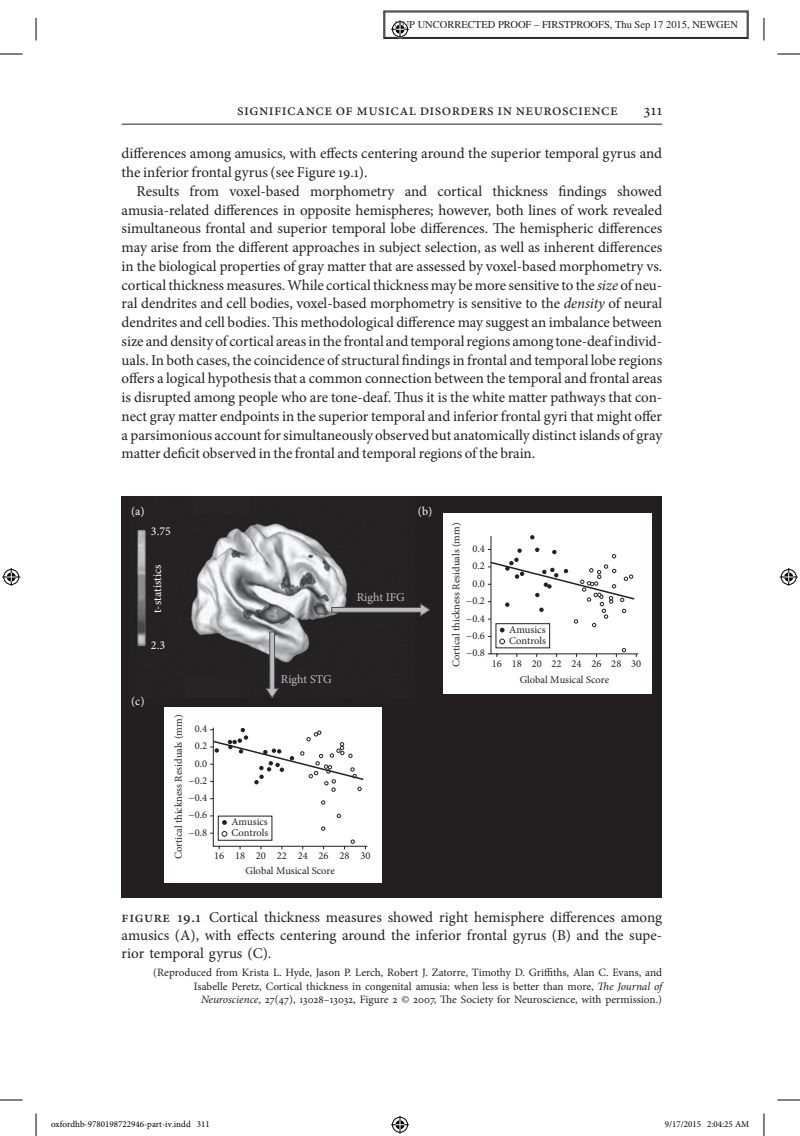
<style>
.page{position:relative;width:800px;height:1136px;background:#fff}
.page>*{position:absolute;margin:0;border:0;box-sizing:border-box;transform-origin:0 0}
.t1{font:16.2px "Minion Pro";letter-spacing:.025em;color:#231f20}
.TextInd{font:15px/18.8px "Minion Pro";letter-spacing:-.005em;color:#231f20;text-align:justify}
.FigCapt{font:15px/18px "Minion Pro";letter-spacing:.005em;color:#231f20;text-align:justify}
.Text{font:15px/18.8px "Minion Pro";color:#231f20}
.graphic{font:12px "Minion Pro";color:#fff}
.graphic-2{font:12px "Minion Pro";color:#bcbdc0}
.FigSo{font:11.25px/13.5px "Minion Pro";color:#231f20;text-align:right}
.graphic-3{font:10.5px/11.4px "Minion Pro";color:#231f20}
.t2{font:10.5px "Times LT Std";color:#231f20}
.t3{font:9px "Minion Pro";color:#000}
.s1{font-style:italic}
.s2{font-weight:500;font-size:15.3px}
</style>
<div class="page">
<hr style="left:122px;top:124px;width:540px;height:1px;background:#231f20">
<div style="left:122px;top:497px;width:539px;height:401px;background:#231f20"></div>
<img style="left:137px;top:523px;width:210px;height:140px">
<div style="left:164px;top:707px;width:217px;height:175px;background:#fff"></div>
<div style="left:443px;top:514px;width:208px;height:180px;background:#fff"></div>
<svg style="left:210px;top:727px;width:158px;height:123px"></svg>
<svg style="left:487px;top:535px;width:151px;height:122px"></svg>
<svg style="left:331px;top:602px;width:99px;height:15px"></svg>
<svg style="left:264px;top:631px;width:15px;height:67px"></svg>
<svg style="left:0;top:54px;width:22px;height:1px"></svg>
<svg style="left:777px;top:54px;width:22px;height:1px"></svg>
<svg style="left:0;top:1100px;width:22px;height:1px"></svg>
<svg style="left:777px;top:1100px;width:22px;height:1px"></svg>
<svg style="left:36px;top:18px;width:1px;height:23px"></svg>
<svg style="left:36px;top:1113px;width:1px;height:23px"></svg>
<svg style="left:763px;top:18px;width:1px;height:23px"></svg>
<svg style="left:763px;top:1113px;width:1px;height:23px"></svg>
<svg style="left:383px;top:10px;width:365px;height:29px"></svg>
<svg style="left:391px;top:1116px;width:18px;height:18px"></svg>
<svg style="left:2px;top:568px;width:18px;height:18px"></svg>
<svg style="left:779px;top:568px;width:18px;height:18px"></svg>
<p class="t2" style="left:394px;top:19px;width:345px">OUP UNCORRECTED PROOF – FIRSTPROOFS, Thu Sep 17 2015, NEWGEN</p>
<p class="t1" style="left:237px;top:99px;width:382px">Significance of Musical Disorders in Neuroscience</p>
<p class="t1" style="left:643px;top:99px;width:20px">311</p>
<p class="Text" style="left:122px;top:144px;width:541px">differences among amusics, with effects centering around the superior temporal gyrus and the inferior frontal gyrus (see Figure 19.1).</p>
<p class="TextInd" style="left:122px;top:182px;width:542px;text-indent:15px">Results from voxel-based morphometry and cortical thickness findings showed amusia-related differences in opposite hemispheres; however, both lines of work revealed simultaneous frontal and superior temporal lobe differences. The hemispheric differences may arise from the different approaches in subject selection, as well as inherent differences in the biological properties of gray matter that are assessed by voxel-based morphometry vs. cortical thickness measures. While cortical thickness may be more sensitive to the <span class="s1">size</span> of neu&shy;ral dendrites and cell bodies, voxel-based morphometry is sensitive to the <span class="s1">density</span> of neural dendrites and cell bodies. This methodological difference may suggest an imbalance between size and density of cortical areas in the frontal and temporal regions among tone-deaf individ&shy;uals. In both cases, the coincidence of structural findings in frontal and temporal lobe regions offers a logical hypothesis that a common connection between the temporal and frontal areas is disrupted among people who are tone-deaf. Thus it is the white matter pathways that con&shy;nect gray matter endpoints in the superior temporal and inferior frontal gyri that might offer a parsimonious account for simultaneously observed but anatomically distinct islands of gray matter deficit observed in the frontal and temporal regions of the brain.</p>
<p class="graphic" style="left:131px;top:503px;width:15px">(a)</p>
<p class="graphic" style="left:151px;top:523px;width:22px">3.75</p>
<p class="graphic" style="left:149px;top:613px;width:50px;rotate:-90deg">t-statistics</p>
<p class="graphic-2" style="left:356px;top:589px;width:50px">Right IFG</p>
<p class="graphic" style="left:151px;top:637px;width:16px">2.3</p>
<p class="graphic" style="left:131px;top:693px;width:15px">(c)</p>
<p class="graphic-2" style="left:281px;top:671px;width:52px">Right STG</p>
<p class="graphic-3" style="left:173px;top:859px;width:146px;rotate:-90deg">Cortical thickness Residuals (mm)</p>
<p class="graphic-3" style="left:194px;top:723px;width:14px">0.4</p>
<p class="graphic-3" style="left:194px;top:740px;width:14px">0.2</p>
<p class="graphic-3" style="left:194px;top:758px;width:14px">0.0</p>
<p class="graphic-3" style="left:188px;top:775px;width:20px">−0.2</p>
<p class="graphic-3" style="left:188px;top:792px;width:20px">−0.4</p>
<p class="graphic-3" style="left:188px;top:809px;width:20px">−0.6</p>
<p class="graphic-3" style="left:188px;top:827px;width:20px">−0.8</p>
<p class="graphic-3" style="left:231px;top:816px;width:39px">Amusics<br>Controls</p>
<p class="graphic-3" style="left:214px;top:850px;width:12px">16</p>
<p class="graphic-3" style="left:297px;top:850px;width:74px">24 26 28 30</p>
<p class="graphic-3" style="left:245px;top:849px;width:91px;line-height:14.7px;text-indent:-10px">18 20 22<br>Global Musical Score</p>
<p class="graphic" style="left:417px;top:503px;width:16px">(b)</p>
<p class="graphic-3" style="left:450px;top:667px;width:146px;rotate:-90deg">Cortical thickness Residuals (mm)</p>
<p class="graphic-3" style="left:472px;top:543px;width:14px">0.4</p>
<p class="graphic-3" style="left:472px;top:560px;width:14px">0.2</p>
<p class="graphic-3" style="left:472px;top:578px;width:14px">0.0</p>
<p class="graphic-3" style="left:466px;top:595px;width:20px">−0.2</p>
<p class="graphic-3" style="left:466px;top:612px;width:20px">−0.4</p>
<p class="graphic-3" style="left:466px;top:630px;width:20px">−0.6</p>
<p class="graphic-3" style="left:466px;top:647px;width:20px">−0.8</p>
<p class="graphic-3" style="left:509px;top:624px;width:39px">Amusics<br>Controls</p>
<p class="graphic-3" style="left:491px;top:658px;width:12px">16</p>
<p class="graphic-3" style="left:571px;top:658px;width:71px">24 26 28 30</p>
<p class="graphic-3" style="left:519px;top:656px;width:91px;line-height:15.6px;text-indent:-8px">18 20 22<br>Global Musical Score</p>
<p class="FigCapt" style="left:122px;top:909px;width:542px"><span class="s2">Figure 19.1</span> Cortical thickness measures showed right hemisphere differences among amusics (A), with effects centering around the inferior frontal gyrus (B) and the supe&shy;rior temporal gyrus (C).</p>
<p class="FigSo" style="left:153px;top:966px;width:510px">(Reproduced from Krista L. Hyde, Jason P. Lerch, Robert J. Zatorre, Timothy D. Griffiths, Alan C. Evans, and<br>Isabelle Peretz, Cortical thickness in congenital amusia: when less is better than more, <span class="s1">The Journal of<br>Neuroscience</span>, 27(47), 13028–13032, Figure 2 © 2007, The Society for Neuroscience, with permission.)</p>
<p class="t3" style="left:51px;top:1118px;width:160px">oxfordhb-9780198722946-part-iv.indd 311</p>
<p class="t3" style="left:664px;top:1118px;width:86px">9/17/2015 2:04:25 AM</p>
</div>
